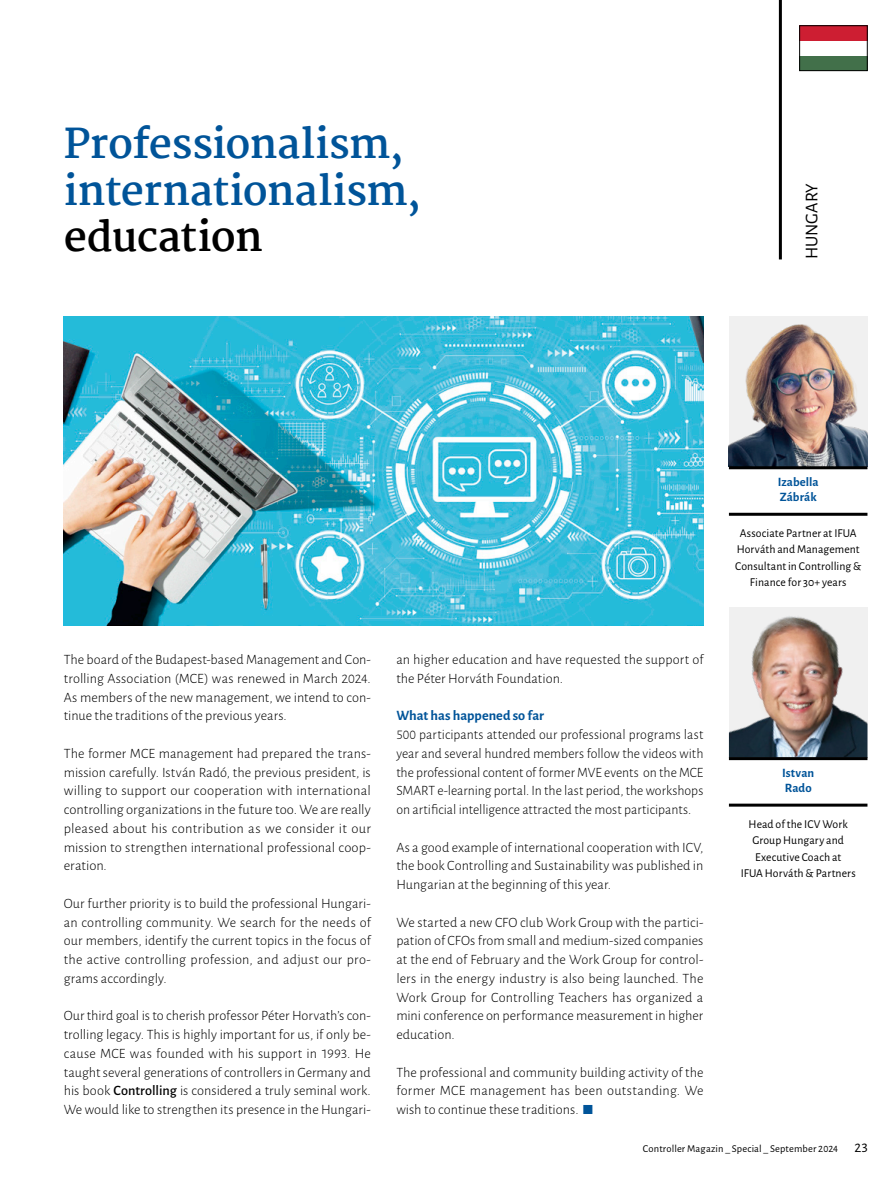
<style>
.page{position:relative;width:893px;height:1191px;background:#fff}
.page>*{position:absolute;margin:0;border:0;box-sizing:border-box;transform-origin:0 0}
.t1{font:700 40.5px/46.5px "Martel";letter-spacing:-.015em;color:#005499}
.t2{font:700 40.5px "Martel";letter-spacing:-.02em;color:#000}
.t3{font:18px "Alegreya Sans";letter-spacing:-.005em;color:#000}
.t4{font:300 14.25px/18.8px "Alegreya Sans";letter-spacing:.005em;color:#000;text-align:justify}
.t5{font:700 14.25px "Alegreya Sans";color:#005499}
.t6{font:700 12.75px/15px "Alegreya Sans";letter-spacing:.005em;color:#005499}
.t7{font:12px/16.5px "Alegreya Sans";letter-spacing:.01em;color:#000;text-align:center}
.t8{font:10.5px "Alegreya Sans";letter-spacing:.015em;color:#000}
.s1{font-weight:500}
.s2{color:#005499}
.s3{font-size:14.25px}
</style>
<div class="page">
<img style="left:64px;top:317px;width:639px;height:308px">
<img style="left:729px;top:317px;width:138px;height:149px">
<hr style="left:729px;top:466px;width:138px;height:3px;background:#000">
<hr style="left:729px;top:513px;width:138px;height:3px;background:#000">
<img style="left:729px;top:608px;width:138px;height:149px">
<hr style="left:729px;top:757px;width:138px;height:3px;background:#000">
<hr style="left:729px;top:803px;width:138px;height:3px;background:#000">
<hr style="left:779px;top:0;width:3px;height:259px;background:#000">
<div style="left:799px;top:56px;width:68px;height:15px;background:#42704a"></div>
<div style="left:799px;top:26px;width:68px;height:15px;background:#cd1e32"></div>
<div style="left:799px;top:26px;width:68px;height:45px;border:1px solid #000"></div>
<h1 class="t1" style="left:64px;top:121px;width:359px">Professionalism, internationalism,</h1>
<h1 class="t2" style="left:64px;top:213px;width:200px">education</h1>
<p class="t3" style="left:800px;top:259px;width:78px;rotate:-90deg">HUNGARY</p>
<p class="t4" style="left:64px;top:649px;width:309px">The board of the Budapest-based Management and Con&shy;trolling Association (MCE) was renewed in March 2024.<br>As members of the new management, we intend to con&shy;tinue the traditions of the previous years.</p>
<p class="t4" style="left:64px;top:743px;width:309px">The former MCE management had prepared the trans&shy;mission carefully. István Radó, the previous president, is willing to support our cooperation with international controlling organizations in the future too. We are really pleased about his contribution as we consider it our mission to strengthen international professional coop&shy;eration.</p>
<p class="t4" style="left:64px;top:893px;width:309px">Our further priority is to build the professional Hungari&shy;an controlling community. We search for the needs of our members, identify the current topics in the focus of the active controlling profession, and adjust our pro&shy;grams accordingly.</p>
<p class="t4" style="left:64px;top:1006px;width:309px">Our third goal is to cherish professor Péter Horvath’s con&shy;trolling legacy. This is highly important for us, if only be&shy;cause MCE was founded with his support in 1993. He taught several generations of controllers in Germany and his book <span class="s1">Controlling</span> is considered a truly seminal work.<br>We would like to strengthen its presence in the Hungari-</p>
<p class="t4" style="left:396px;top:649px;width:309px">an higher education and have requested the support of the Péter Horváth Foundation.</p>
<p class="t5" style="left:396px;top:705px;width:149px">What has happened so far</p>
<p class="t4" style="left:396px;top:724px;width:309px">500 participants attended our professional programs last year and several hundred members follow the videos with the professional content of former MVE events on the MCE SMART e-learning portal. In the last period, the workshops on artificial intelligence attracted the most participants.</p>
<p class="t4" style="left:396px;top:837px;width:309px">As a good example of international cooperation with ICV, the book Controlling and Sustainability was published in Hungarian at the beginning of this year.</p>
<p class="t4" style="left:396px;top:912px;width:309px">We started a new CFO club Work Group with the partici&shy;pation of CFOs from small and medium-sized companies at the end of February and the Work Group for control&shy;lers in the energy industry is also being launched. The Work Group for Controlling Teachers has organized a mini conference on performance measurement in higher education.</p>
<p class="t4" style="left:396px;top:1062px;width:309px">The professional and community building activity of the former MCE management has been outstanding. We wish to continue these traditions. <span class="s2">f</span></p>
<p class="t6" style="left:778px;top:474px;width:42px">Izabella<br>Zábrák</p>
<p class="t7" style="left:735px;top:524px;width:128px">Associate Partner at IFUA<br>Horváth and Management<br>Consultant in Controlling &amp;<br>Finance for 30+ years</p>
<p class="t6" style="left:782px;top:764px;width:34px">Istvan<br>Rado</p>
<p class="t7" style="left:741px;top:815px;width:116px">Head of the ICV Work<br>Group Hungary and<br>Executive Coach at<br>IFUA Horváth &amp; Partners</p>
<p class="t8" style="left:643px;top:1141px;width:227px">Controller Magazin _ Special _ September 2024 <span class="s3">23</span></p>
</div>
